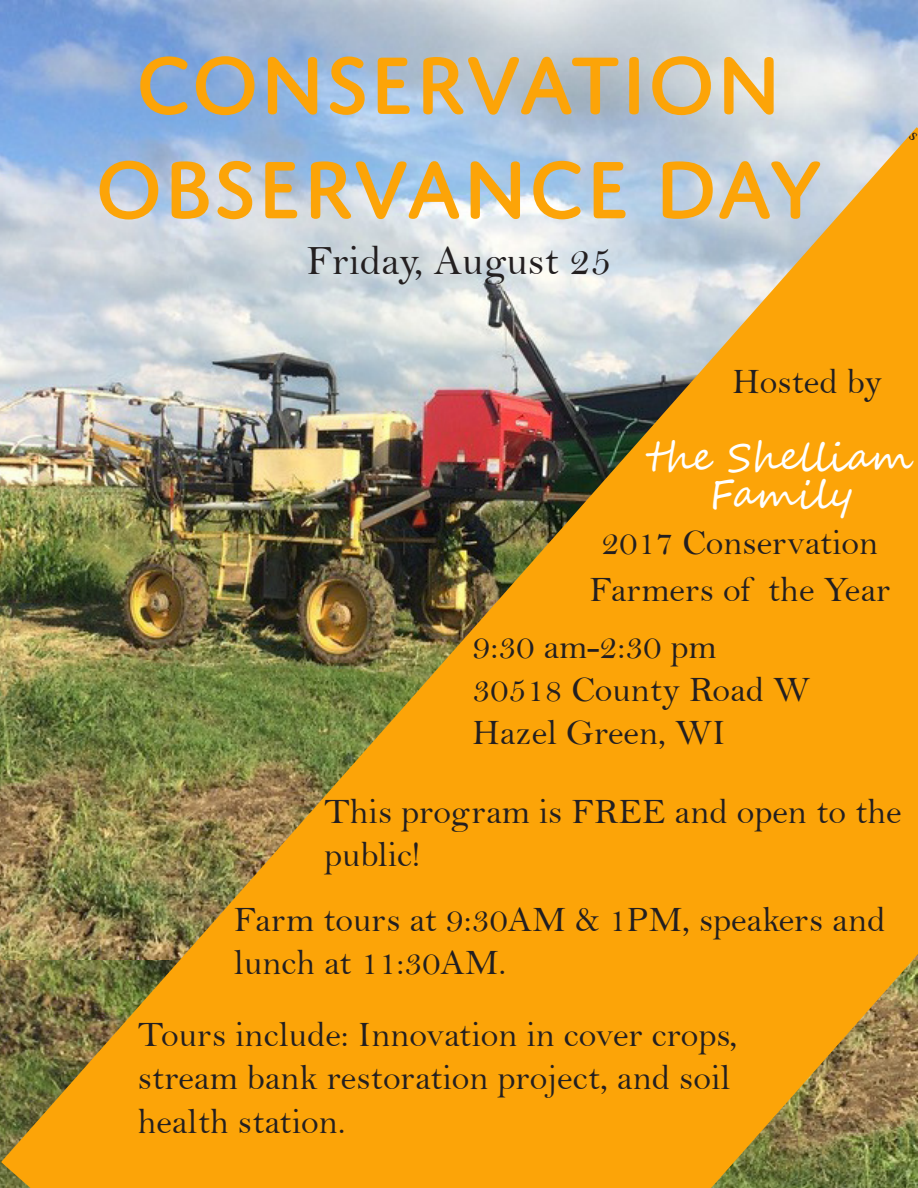
<style>
.page{position:relative;width:918px;height:1188px;background:#fff}
.page>*{position:absolute;margin:0;border:0;box-sizing:border-box;transform-origin:0 0}
.t1{font:500 87px/104.4px "Domus Titling";color:#fca408;text-align:center}
.t2{font:42px "Bell";color:#231f20}
.t3{font:39px "Segoe Script";color:#fff}
.t4{font:36px/43.2px "Bell";color:#231f20}
</style>
<div class="page">
<img style="left:0;top:0;width:918px;height:1188px">
<img style="left:1px;top:127px;width:917px;height:1061px">
<svg style="left:908px;top:131px;width:10px;height:10px"></svg>
<p class="t1" style="left:95px;top:32px;width:729px">CONSERVATION<br>OBSERVANCE DAY</p>
<p class="t2" style="left:307px;top:236px;width:306px">Friday, August 25</p>
<p class="t4" style="left:732px;top:360px;width:151px">Hosted by</p>
<p class="t3" style="left:649px;top:426px;width:267px">the Shelliam</p>
<p class="t3" style="left:710px;top:463px;width:145px">Family</p>
<p class="t4" style="left:601px;top:521px;width:278px">2017 Conservation</p>
<p class="t4" style="left:589px;top:567px;width:303px">Farmers of the Year</p>
<p class="t4" style="left:472px;top:624px;width:246px">9:30 am-2:30 pm</p>
<p class="t4" style="left:472px;top:668px;width:339px">30518 County Road W</p>
<p class="t4" style="left:472px;top:711px;width:255px">Hazel Green, WI</p>
<p class="t4" style="left:324px;top:790px;width:579px">This program is FREE and open to the public!</p>
<p class="t4" style="left:234px;top:898px;width:653px">Farm tours at 9:30AM &amp; 1PM, speakers and lunch at 11:30AM.</p>
<p class="t4" style="left:138px;top:1013px;width:601px">Tours include: Innovation in cover crops,</p>
<p class="t4" style="left:138px;top:1056px;width:594px">stream bank restoration project, and soil health station.</p>
</div>
